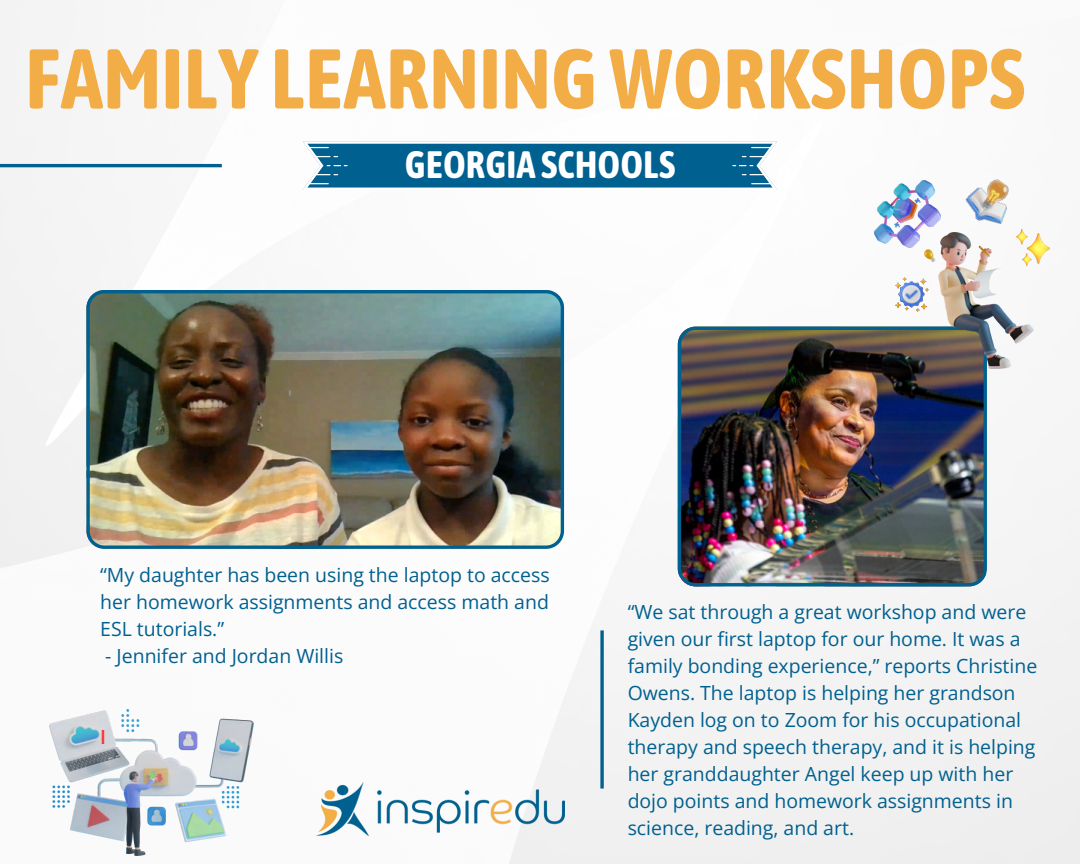
<style>
.page{position:relative;width:1080px;height:864px;background:#fff}
.page>*{position:absolute;margin:0;border:0;box-sizing:border-box;transform-origin:0 0}
.t1{font:700 84.45px "Asap Condensed";color:#f2ad46}
.t2{font:700 37.95px "Asap Condensed";color:#fff}
.t3{font:19.5px/27px "Open Sans";color:#006090}
.t4{font:600 19.5px "Open Sans";color:#ff3131}
</style>
<div class="page">
<img style="left:0;top:0;width:1080px;height:864px">
<hr style="left:0;top:164px;width:222px;height:3px;background:#006090">
<img style="left:317px;top:782px;width:247px;height:53px">
<svg style="left:600px;top:630px;width:4px;height:159px"></svg>
<svg style="left:303px;top:141px;width:474px;height:49px;background:#2879a1"></svg>
<img style="left:86px;top:290px;width:478px;height:259px">
<img style="left:678px;top:327px;width:309px;height:259px">
<img style="left:50px;top:709px;width:203px;height:146px">
<img style="left:960px;top:171px;width:61px;height:61px">
<img style="left:874px;top:180px;width:67px;height:68px">
<img style="left:924px;top:233px;width:109px;height:136px">
<img style="left:1016px;top:230px;width:34px;height:36px">
<img style="left:896px;top:277px;width:32px;height:34px">
<h3 class="t1" style="left:25px;top:30px;width:1002px">FAMILY LEARNING WORKSHOPS</h3>
<p class="t2" style="left:405px;top:143px;width:272px">GEORGIA SCHOOLS</p>
<p class="t3" style="left:100px;top:561px;width:451px;text-align:justify">“My daughter has been using the laptop to access her homework assignments and access math and ESL tutorials.”</p>
<p class="t3" style="left:105px;top:642px;width:240px">- Jennifer and Jordan Willis</p>
<p class="t4" style="left:100px;top:723px;width:7px">I</p>
<p class="t3" style="left:628px;top:598px;width:411px">“We sat through a great workshop and were given our first laptop for our home. It was a family bonding experience,” reports Christine Owens. The laptop is helping her grandson Kayden log on to Zoom for his occupational therapy and speech therapy, and it is helping her granddaughter Angel keep up with her dojo points and homework assignments in science, reading, and art.</p>
</div>
